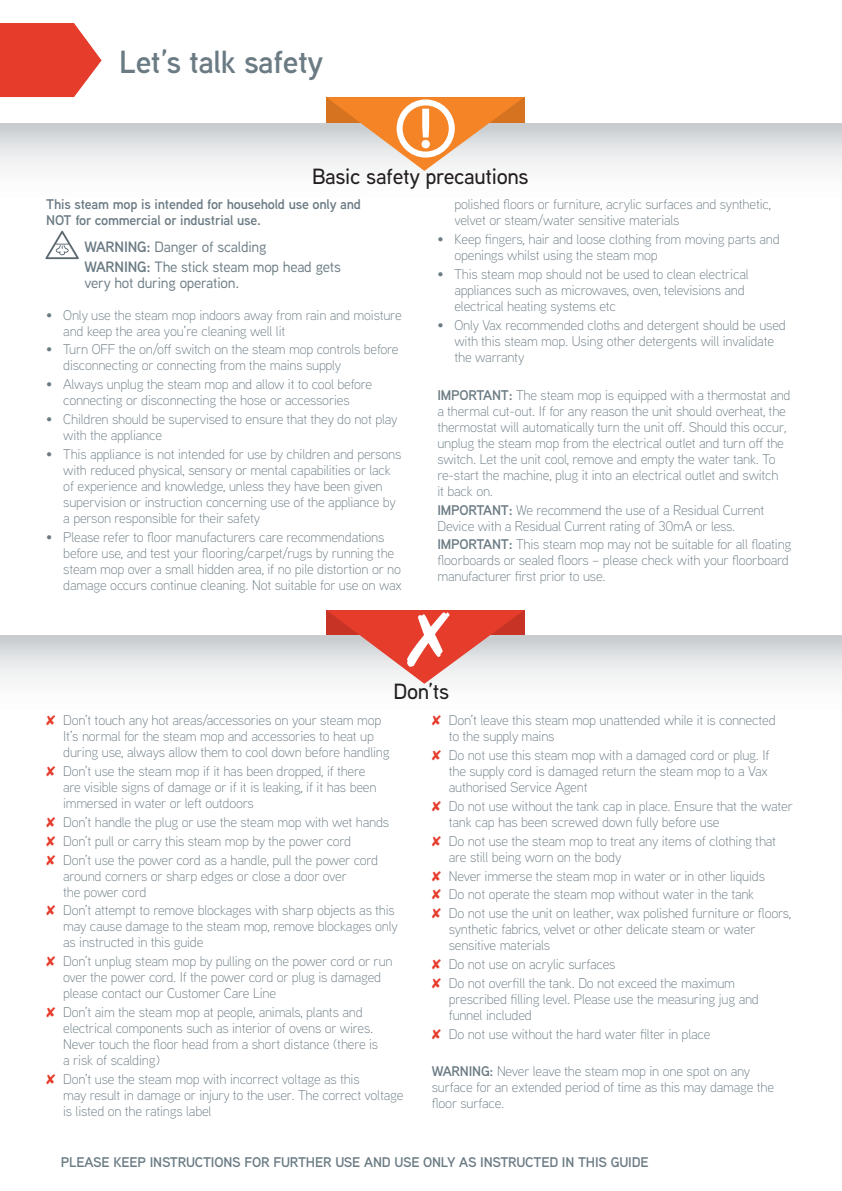
<style>
.page{position:relative;width:842px;height:1191px;background:#fff}
.page>*{position:absolute;margin:0;border:0;box-sizing:border-box;transform-origin:0 0}
.t1{font:600 32px "Vax Aaux Next";letter-spacing:-.015em;color:#6b7b84}
.t2{font:500 22px "Vax Aaux Next";letter-spacing:-.015em;color:#231f20}
.t3{font:15px/20.6px "Vax Aaux Next";letter-spacing:-.015em;color:#6b7b84}
.t4{font:300 14px/16px "Vax Aaux Next";letter-spacing:-.015em;color:#6b7b84}
.t5{font:600 14px/16px "Vax Aaux Next";letter-spacing:-.015em;color:#6b7b84}
.s1{font-weight:600}
</style>
<div class="page">
<svg style="left:0;top:123px;width:842px;height:108px"></svg>
<svg style="left:0;top:635px;width:842px;height:46px"></svg>
<svg style="left:326px;top:610px;width:199px;height:74px"></svg>
<svg style="left:326px;top:97px;width:199px;height:74px"></svg>
<div style="left:397px;top:99px;width:58px;height:59px;border:6px solid #fff;border-radius:50%"></div>
<svg style="left:0;top:23px;width:102px;height:74px;background:#e95749"></svg>
<svg style="left:45px;top:231px;width:34px;height:28px"></svg>
<h1 class="t1" style="left:119px;top:39px;width:206px">Let’s talk safety</h1>
<h2 class="t2" style="left:312px;top:162px;width:218px">Basic safety precautions</h2>
<p class="t5" style="left:46px;top:196px;width:316px">This steam mop is intended for household use only and<br>NOT for commercial or industrial use.</p>
<p class="t3" style="left:84px;top:236px;width:258px"><span class="s1">WARNING:</span> Danger of scalding<br><span class="s1">WARNING:</span> The stick steam mop head gets</p>
<p class="t3" style="left:84px;top:272px;width:156px">very hot during operation.</p>
<p class="t4" style="left:63px;top:306px;width:340px;text-indent:-17px">• Only use the steam mop indoors away from rain and moisture and keep the area you’re cleaning well lit</p>
<p class="t4" style="left:63px;top:341px;width:337px;text-indent:-17px">• Turn OFF the on/off switch on the steam mop controls before disconnecting or connecting from the mains supply</p>
<p class="t4" style="left:46px;top:376px;width:327px;text-align:center">• Always unplug the steam mop and allow it to cool before connecting or disconnecting the hose or accessories</p>
<p class="t4" style="left:63px;top:411px;width:336px;text-indent:-17px">• Children should be supervised to ensure that they do not play with the appliance</p>
<p class="t4" style="left:63px;top:445px;width:339px;text-indent:-17px">• This appliance is not intended for use by children and persons with reduced physical, sensory or mental capabilities or lack of experience and knowledge, unless they have been given supervision or instruction concerning use of the appliance by a person responsible for their safety</p>
<p class="t4" style="left:63px;top:528px;width:340px;text-indent:-17px">• Please refer to floor manufacturers care recommendations before use, and test your flooring/carpet/rugs by running the steam mop over a small hidden area, if no pile distortion or no damage occurs continue cleaning. Not suitable for use on wax</p>
<p class="t4" style="left:454px;top:196px;width:318px">polished floors or furniture, acrylic surfaces and synthetic, velvet or steam/water sensitive materials</p>
<p class="t4" style="left:454px;top:231px;width:327px;text-indent:-17px">• Keep fingers, hair and loose clothing from moving parts and openings whilst using the steam mop</p>
<p class="t4" style="left:454px;top:266px;width:296px;text-indent:-17px">• This steam mop should not be used to clean electrical appliances such as microwaves, oven, televisions and electrical heating systems etc</p>
<p class="t4" style="left:454px;top:316px;width:333px;text-indent:-17px">• Only Vax recommended cloths and detergent should be used with this steam mop. Using other detergents will invalidate the warranty</p>
<p class="t4" style="left:437px;top:386px;width:355px"><span class="s1">IMPORTANT:</span> The steam mop is equipped with a thermostat and a thermal cut-out. If for any reason the unit should overheat, the thermostat will automatically turn the unit off. Should this occur, unplug the steam mop from the electrical outlet and turn off the switch. Let the unit cool, remove and empty the water tank. To re-start the machine, plug it into an electrical outlet and switch<br>it back on.</p>
<p class="t4" style="left:437px;top:501px;width:328px"><span class="s1">IMPORTANT:</span> We recommend the use of a Residual Current<br>Device with a Residual Current rating of 30mA or less.</p>
<p class="t4" style="left:437px;top:536px;width:355px"><span class="s1">IMPORTANT:</span> This steam mop may not be suitable for all floating floorboards or sealed floors – please check with your floorboard manufacturer first prior to use.</p>
<h2 class="t2" style="left:393px;top:676px;width:57px">Don’ts</h2>
<p class="t4" style="left:63px;top:712px;width:328px">Don’t touch any hot areas/accessories on your steam mop<br>It’s normal for the steam mop and accessories to heat up during use, always allow them to cool down before handling</p>
<p class="t4" style="left:63px;top:762px;width:315px">Don’t use the steam mop if it has been dropped, if there are visible signs of damage or if it is leaking, if it has been immersed in water or left outdoors</p>
<p class="t4" style="left:63px;top:812px;width:327px;line-height:18.8px">Don’t handle the plug or use the steam mop with wet hands<br>Don’t pull or carry this steam mop by the power cord<br>Don’t use the power cord as a handle, pull the power cord</p>
<p class="t4" style="left:63px;top:867px;width:285px">around corners or sharp edges or close a door over the power cord</p>
<p class="t4" style="left:63px;top:902px;width:336px">Don’t attempt to remove blockages with sharp objects as this may cause damage to the steam mop, remove blockages only as instructed in this guide</p>
<p class="t4" style="left:63px;top:953px;width:331px">Don’t unplug steam mop by pulling on the power cord or run over the power cord. If the power cord or plug is damaged please contact our Customer Care Line</p>
<p class="t4" style="left:63px;top:1003px;width:317px">Don’t aim the steam mop at people, animals, plants and electrical components such as interior of ovens or wires.<br>Never touch the floor head from a short distance (there is a risk of scalding)</p>
<p class="t4" style="left:63px;top:1070px;width:342px">Don’t use the steam mop with incorrect voltage as this<br>may result in damage or injury to the user. The correct voltage is listed on the ratings label</p>
<p class="t4" style="left:449px;top:712px;width:328px">Don’t leave this steam mop unattended while it is connected to the supply mains</p>
<p class="t4" style="left:449px;top:746px;width:322px">Do not use this steam mop with a damaged cord or plug. If the supply cord is damaged return the steam mop to a Vax authorised Service Agent</p>
<p class="t4" style="left:449px;top:797px;width:346px">Do not use without the tank cap in place. Ensure that the water tank cap has been screwed down fully before use</p>
<p class="t4" style="left:449px;top:832px;width:329px">Do not use the steam mop to treat any items of clothing that are still being worn on the body</p>
<p class="t4" style="left:449px;top:865px;width:344px;line-height:18.8px">Never immerse the steam mop in water or in other liquids<br>Do not operate the steam mop without water in the tank<br>Do not use the unit on leather, wax polished furniture or floors,</p>
<p class="t4" style="left:449px;top:921px;width:308px">synthetic fabrics, velvet or other delicate steam or water sensitive materials</p>
<p class="t4" style="left:449px;top:954px;width:288px;line-height:18.8px">Do not use on acrylic surfaces<br>Do not overfill the tank. Do not exceed the maximum</p>
<p class="t4" style="left:449px;top:990px;width:312px">prescribed filling level. Please use the measuring jug and funnel included</p>
<p class="t4" style="left:449px;top:1025px;width:263px">Do not use without the hard water filter in place</p>
<p class="t4" style="left:432px;top:1063px;width:344px"><span class="s1">WARNING:</span> Never leave the steam mop in one spot on any surface for an extended period of time as this may damage the floor surface.</p>
<p class="t5" style="left:61px;top:1154px;width:589px">PLEASE KEEP INSTRUCTIONS FOR FURTHER USE AND USE ONLY AS INSTRUCTED IN THIS GUIDE</p>
</div>
